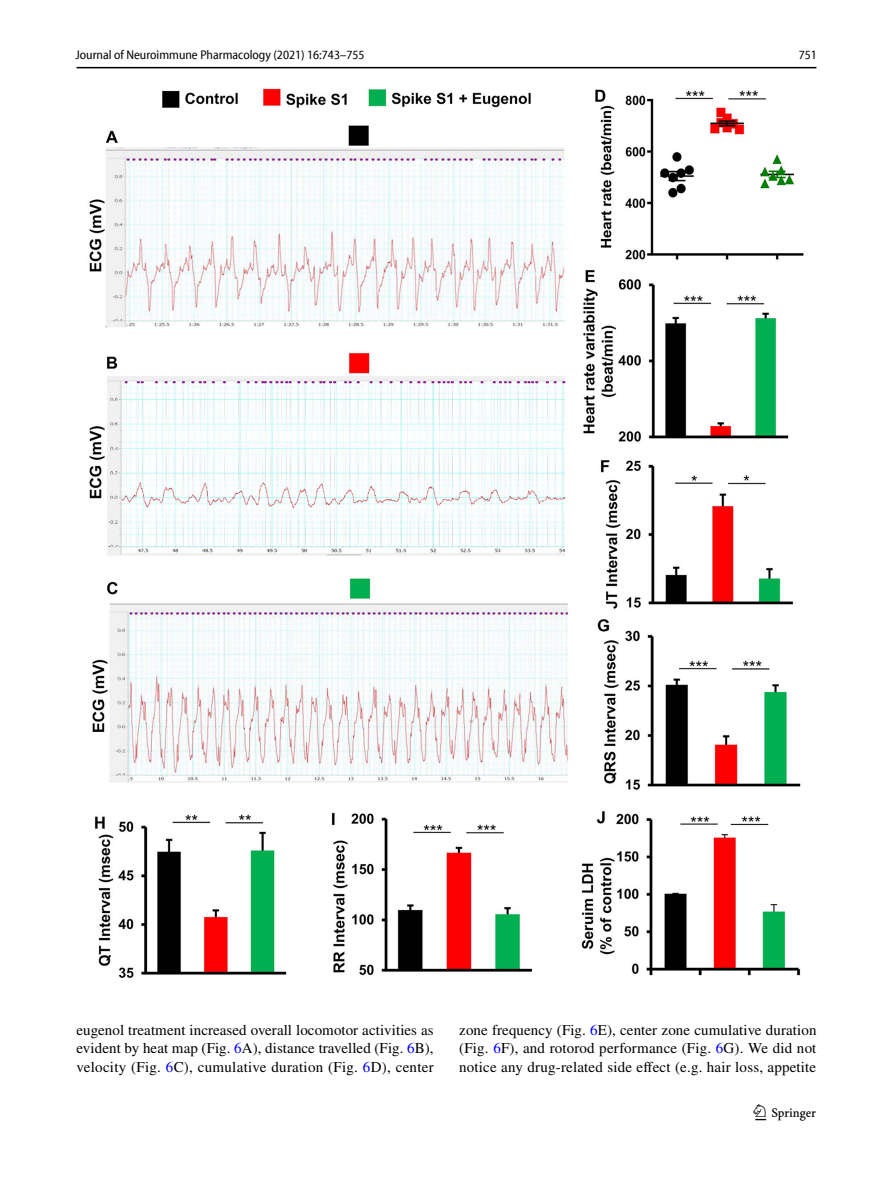
<style>
.page{position:relative;width:893px;height:1187px;background:#fff}
.page>*{position:absolute;margin:0;border:0;box-sizing:border-box;transform-origin:0 0}
.t1{font:22.5px "Springnew Regular 3";color:#000}
.t2{font:15px/18.8px "STIX";letter-spacing:.01em;color:#000;text-align:justify}
.t3{font:semi-condensed 12.75px "Myriad Pro Unic";color:#000}
.s1{color:#00f}
</style>
<div class="page">
<hr style="left:77px;top:67px;width:739px;height:1px;background:#000">
<img style="left:89px;top:88px;width:715px;height:890px">
<p class="t3" style="left:76px;top:50px;width:291px">Journal of Neuroimmune Pharmacology (2021) 16:743–755</p>
<p class="t3" style="left:799px;top:50px;width:20px">751</p>
<p class="t2" style="left:77px;top:1021px;width:359px">eugenol treatment increased overall locomotor activities as evident by heat map (Fig. <span class="s1">6</span>A), distance travelled (Fig. <span class="s1">6</span>B), velocity (Fig. <span class="s1">6</span>C), cumulative duration (Fig. <span class="s1">6</span>D), center</p>
<p class="t2" style="left:459px;top:1021px;width:359px">zone frequency (Fig. <span class="s1">6</span>E), center zone cumulative duration (Fig. <span class="s1">6</span>F), and rotorod performance (Fig. <span class="s1">6</span>G). We did not notice any drug-related side effect (e.g. hair loss, appetite</p>
<h1 class="t1" style="left:755px;top:1104px;width:62px">1 3</h1>
</div>
